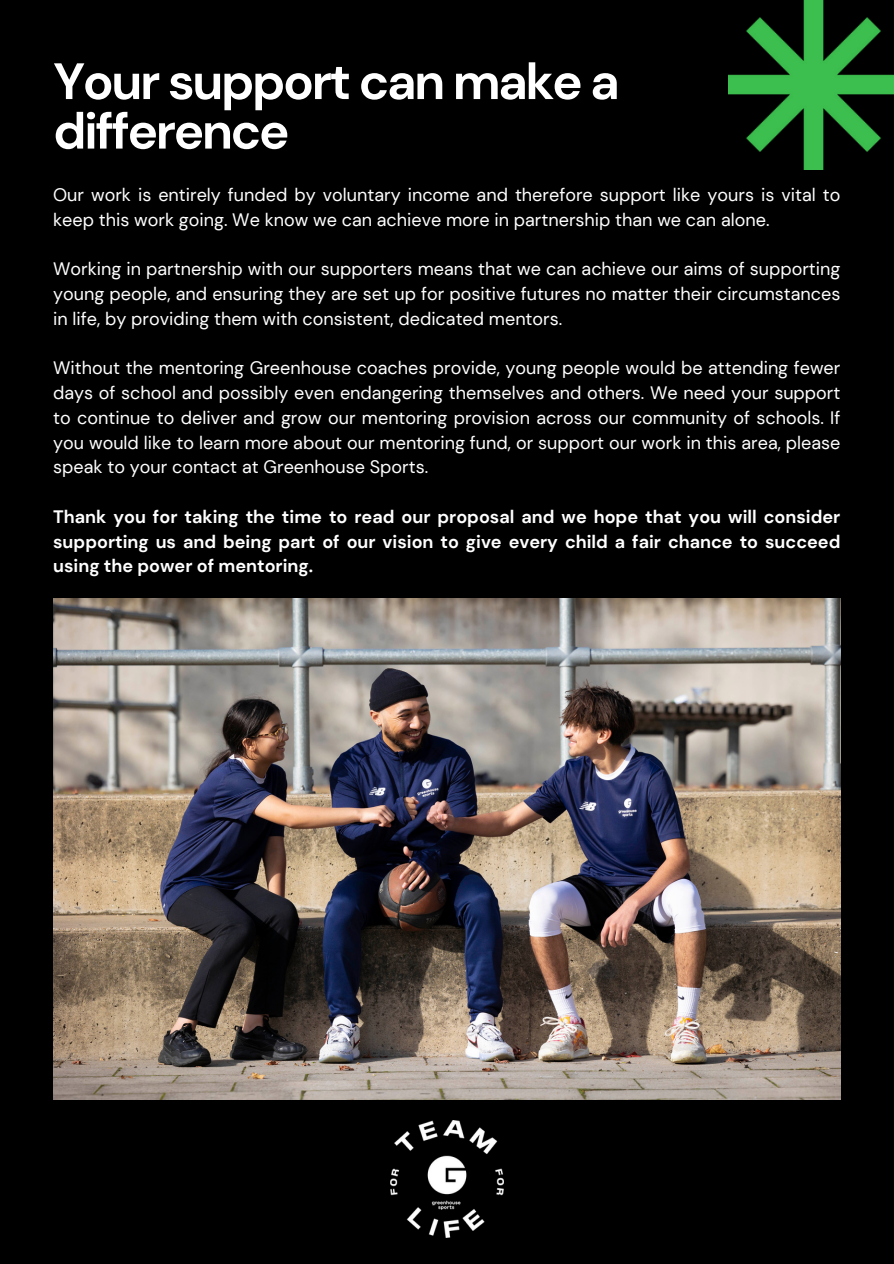
<style>
.page{position:relative;width:894px;height:1264px;background:#fff}
.page>*{position:absolute;margin:0;border:0;box-sizing:border-box;transform-origin:0 0}
.t1{font:700 51px/49.5px "DM Sans";letter-spacing:-.045em;color:#fff}
.t2{font:18px/24.8px "DM Sans";color:#fff;text-align:justify}
.t3{font:700 18px/24.8px "DM Sans";color:#fff;text-align:justify}
</style>
<div class="page">
<div style="left:0;top:0;width:893px;height:1263px;background:#000"></div>
<img style="left:728px;top:0;width:165px;height:170px">
<img style="left:390px;top:1120px;width:113px;height:117px">
<img style="left:53px;top:599px;width:787px;height:500px">
<p class="t1" style="left:53px;top:57px;width:567px">Your support can make a difference</p>
<p class="t2" style="left:53px;top:182px;width:788px">Our work is entirely funded by voluntary income and therefore support like yours is vital to keep this work going. We know we can achieve more in partnership than we can alone.</p>
<h2 class="t2" style="left:53px;top:257px;width:788px">Working in partnership with our supporters means that we can achieve our aims of supporting young people, and ensuring they are set up for positive futures no matter their circumstances in life, by providing them with consistent, dedicated mentors.</h2>
<p class="t2" style="left:53px;top:356px;width:788px">Without the mentoring Greenhouse coaches provide, young people would be attending fewer days of school and possibly even endangering themselves and others. We need your support to continue to deliver and grow our mentoring provision across our community of schools. If you would like to learn more about our mentoring fund, or support our work in this area, please speak to your contact at Greenhouse Sports.</p>
<p class="t3" style="left:53px;top:504px;width:788px">Thank you for taking the time to read our proposal and we hope that you will consider supporting us and being part of our vision to give every child a fair chance to succeed using the power of mentoring.</p>
</div>
